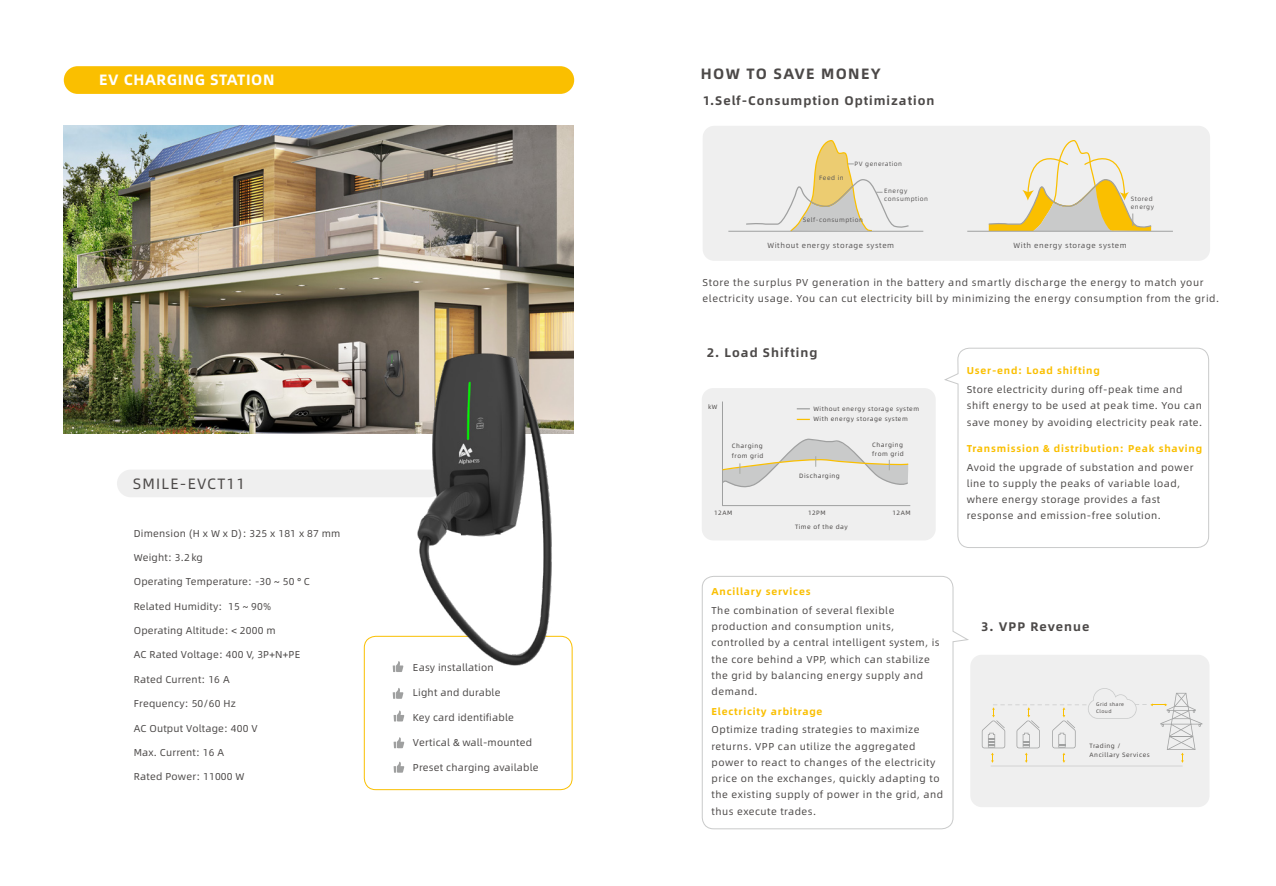
<style>
.page{position:relative;width:1276px;height:886px;background:#fff}
.page>*{position:absolute;margin:0;border:0;box-sizing:border-box;transform-origin:0 0}
.t1{font:15px "Alibaba Pu Hui Ti B";letter-spacing:.04em;color:#fff}
.t2{font:15px "Alibaba Pu Hui Ti B";letter-spacing:.09em;color:#4c4948}
.t3{font:15px "Alibaba Pu Hui Ti";letter-spacing:.08em;color:#4c4948}
.t4{font:12.5px "Alibaba Pu Hui Ti B";letter-spacing:.08em;color:#4c4948}
.t5{font:10px/16.2px "Alibaba Pu Hui Ti";letter-spacing:.05em;color:#4c4948}
.t6{font:10px "Alibaba Pu Hui Ti";letter-spacing:.02em;color:#4c4948}
.t7{font:10px "Alibaba Pu Hui Ti B";letter-spacing:.08em;color:#fabf00}
.t8{font:7.5px "Alibaba Pu Hui Ti";letter-spacing:.08em;color:#595757}
.t9{font:6.25px/9.2px "Alibaba Pu Hui Ti";letter-spacing:.08em;color:#4c4948}
.t10{font:6.25px/7.5px "Alibaba Pu Hui Ti";letter-spacing:.08em;color:#595757}
.t11{font:5px/6.8px "Alibaba Pu Hui Ti";letter-spacing:.08em;color:#4c4948}
</style>
<div class="page">
<div style="left:364px;top:636px;width:208px;height:154px;border:1px solid #fabf00;border-radius:12px"></div>
<div style="left:117px;top:469px;width:326px;height:28px;background:#efefef;border-radius:14px"></div>
<img style="left:64px;top:126px;width:509px;height:307px">
<div style="left:64px;top:66px;width:510px;height:28px;background:#fabf00;border-radius:14px"></div>
<svg style="left:701px;top:576px;width:241px;height:254px"></svg>
<div style="left:702px;top:388px;width:233px;height:152px;background:#efefef;border-radius:11px"></div>
<div style="left:702px;top:126px;width:508px;height:135px;background:#efefef;border-radius:11px"></div>
<hr style="left:967px;top:231px;width:206px;height:1px;background:#9fa0a0">
<svg style="left:987px;top:140px;width:165px;height:91px"></svg>
<hr style="left:728px;top:231px;width:195px;height:1px;background:#9fa0a0">
<svg style="left:745px;top:140px;width:165px;height:92px"></svg>
<svg style="left:942px;top:347px;width:267px;height:483px"></svg>
<svg style="left:797px;top:408px;width:13px;height:1px"></svg>
<svg style="left:797px;top:419px;width:13px;height:1px"></svg>
<hr style="left:722px;top:505px;width:188px;height:1px;background:#9fa0a0">
<hr style="left:722px;top:401px;width:1px;height:105px;background:#9fa0a0">
<svg style="left:722px;top:438px;width:187px;height:50px"></svg>
<hr style="left:990px;top:765px;width:192px;height:1px;background:#c9caca">
<img style="left:364px;top:298px;width:204px;height:426px">
<svg style="left:981px;top:688px;width:221px;height:75px"></svg>
<svg style="left:393px;top:661px;width:10px;height:11px"></svg>
<svg style="left:393px;top:688px;width:10px;height:11px"></svg>
<svg style="left:393px;top:710px;width:11px;height:11px"></svg>
<svg style="left:393px;top:737px;width:11px;height:11px"></svg>
<svg style="left:393px;top:762px;width:11px;height:11px"></svg>
<h1 class="t1" style="left:99px;top:68px;width:177px">EV CHARGING STATION</h1>
<h1 class="t3" style="left:133px;top:473px;width:114px">SMILE-EVCT11</h1>
<p class="t6" style="left:134px;top:525px;width:208px">Dimension (H x W x D): 325 x 181 x 87 mm</p>
<p class="t6" style="left:134px;top:550px;width:71px">Weight: 3.2 kg</p>
<p class="t6" style="left:134px;top:574px;width:177px">Operating Temperature: -30 ~ 50 ° C</p>
<p class="t6" style="left:134px;top:599px;width:139px">Related Humidity: 15 ~ 90%</p>
<p class="t6" style="left:134px;top:623px;width:143px">Operating Altitude: &lt; 2000 m</p>
<p class="t6" style="left:134px;top:647px;width:168px">AC Rated Voltage: 400 V, 3P+N+PE</p>
<p class="t6" style="left:134px;top:672px;width:97px">Rated Current: 16 A</p>
<p class="t6" style="left:134px;top:696px;width:104px">Frequency: 50/60 Hz</p>
<p class="t6" style="left:134px;top:720px;width:125px">AC Output Voltage: 400 V</p>
<p class="t6" style="left:134px;top:745px;width:92px">Max. Current: 16 A</p>
<p class="t6" style="left:134px;top:769px;width:112px">Rated Power: 11000 W</p>
<p class="t6" style="left:413px;top:660px;width:82px">Easy installation</p>
<p class="t6" style="left:413px;top:685px;width:89px">Light and durable</p>
<p class="t6" style="left:413px;top:710px;width:102px">Key card identifiable</p>
<p class="t6" style="left:413px;top:735px;width:121px">Vertical &amp; wall-mounted</p>
<p class="t6" style="left:413px;top:760px;width:127px">Preset charging available</p>
<h1 class="t2" style="left:701px;top:62px;width:181px">HOW TO SAVE MONEY</h1>
<p class="t4" style="left:702px;top:90px;width:233px">1.Self-Consumption Optimization</p>
<p class="t10" style="left:819px;top:173px;width:26px">Feed in</p>
<p class="t10" style="left:854px;top:160px;width:49px">PV generation</p>
<p class="t10" style="left:884px;top:187px;width:45px">Energy consumption</p>
<p class="t10" style="left:803px;top:216px;width:62px">Self-consumption</p>
<p class="t8" style="left:767px;top:240px;width:128px">Without energy storage system</p>
<p class="t10" style="left:1130px;top:195px;width:25px">Stored energy</p>
<p class="t8" style="left:1013px;top:240px;width:115px">With energy storage system</p>
<p class="t5" style="left:702px;top:274px;width:518px">Store the surplus PV generation in the battery and smartly discharge the energy to match your electricity usage. You can cut electricity bill by minimizing the energy consumption from the grid.</p>
<p class="t4" style="left:707px;top:343px;width:112px">2. Load Shifting</p>
<p class="t9" style="left:708px;top:402px;width:11px">kW</p>
<p class="t9" style="left:813px;top:403px;width:107px;line-height:10.6px">Without energy storage system<br>With energy storage system</p>
<p class="t9" style="left:732px;top:441px;width:33px">Charging from grid</p>
<p class="t9" style="left:872px;top:439px;width:33px">Charging from grid</p>
<p class="t9" style="left:799px;top:470px;width:42px">Discharging</p>
<p class="t9" style="left:714px;top:507px;width:20px">12AM</p>
<p class="t9" style="left:808px;top:507px;width:19px">12PM</p>
<p class="t9" style="left:795px;top:522px;width:54px">Time of the day</p>
<p class="t9" style="left:892px;top:507px;width:20px">12AM</p>
<p class="t7" style="left:711px;top:584px;width:100px">Ancillary services</p>
<p class="t5" style="left:711px;top:601px;width:230px">The combination of several flexible production and consumption units, controlled by a central intelligent system, is the core behind a VPP, which can stabilize the grid by balancing energy supply and demand.</p>
<p class="t7" style="left:711px;top:703px;width:112px">Electricity arbitrage</p>
<p class="t5" style="left:711px;top:721px;width:233px">Optimize trading strategies to maximize returns. VPP can utilize the aggregated power to react to changes of the electricity price on the exchanges, quickly adapting to the existing supply of power in the grid, and thus execute trades.</p>
<p class="t7" style="left:966px;top:363px;width:135px">User-end: Load shifting</p>
<p class="t5" style="left:966px;top:381px;width:237px">Store electricity during off-peak time and shift energy to be used at peak time. You can save money by avoiding electricity peak rate.</p>
<p class="t7" style="left:966px;top:440px;width:237px">Transmission &amp; distribution: Peak shaving</p>
<p class="t5" style="left:966px;top:458px;width:228px">Avoid the upgrade of substation and power line to supply the peaks of variable load, where energy storage provides a fast response and emission-free solution.</p>
<p class="t4" style="left:981px;top:616px;width:110px">3. VPP Revenue</p>
<p class="t11" style="left:1096px;top:700px;width:29px">Grid share<br>Cloud</p>
<p class="t9" style="left:1089px;top:740px;width:62px">Trading /<br>Ancillary Services</p>
</div>
